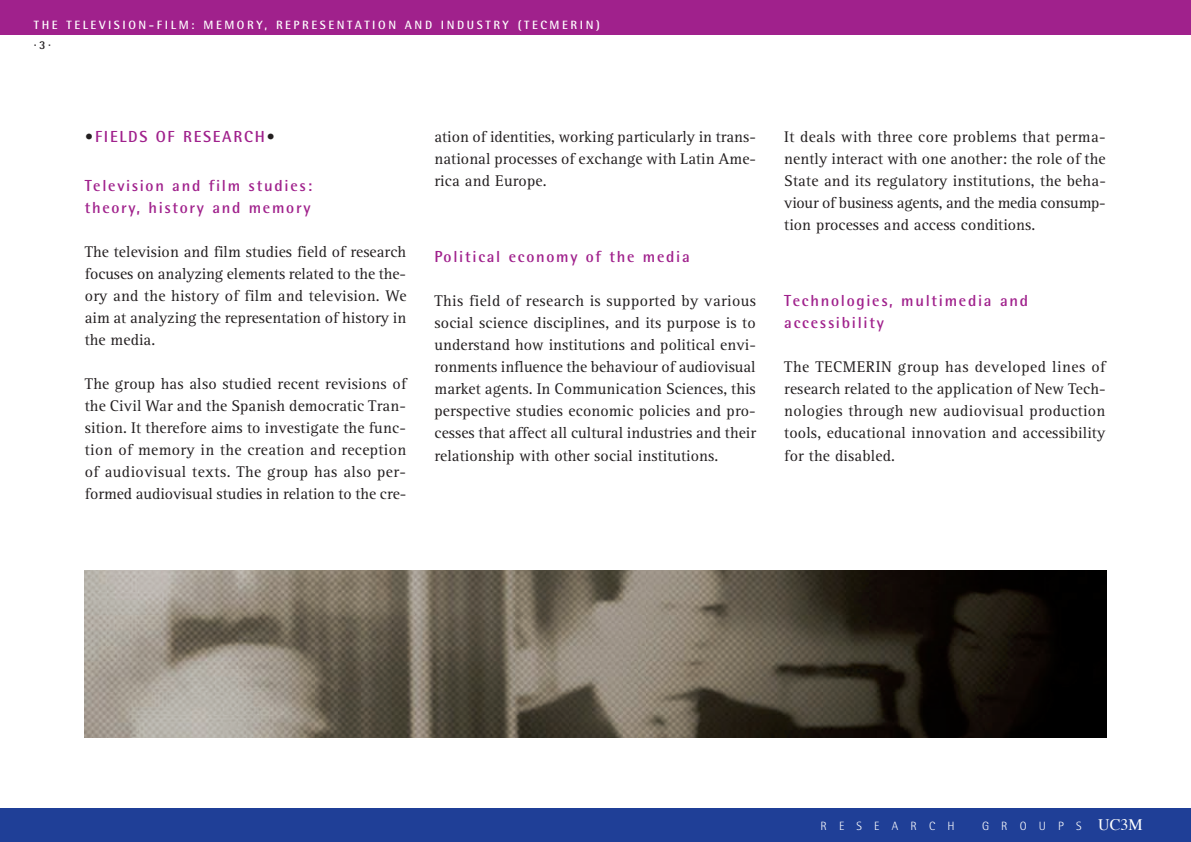
<style>
.page{position:relative;width:1191px;height:842px;background:#fff}
.page>*{position:absolute;margin:0;border:0;box-sizing:border-box;transform-origin:0 0}
.t1{font:16px/22px "Rotis Serif";letter-spacing:.005em;color:#231f20;text-align:justify}
.t2{font:700 16px/22px "Rotis Semi Sans";letter-spacing:.105em;color:#a0218c}
.t3{font:700 12px "Rotis Semi Sans";letter-spacing:.215em;color:#fff}
.t4{font:300 12px "Rotis Semi Sans";letter-spacing:1.01em;color:#fff}
.t5{font:700 12px "Rotis Semi Sans";color:#231f20}
.s1{color:#231f20}
.s2{font-family:"Times";font-weight:400;font-size:16px}
</style>
<div class="page">
<div style="left:0;top:1px;width:1190px;height:34px;background:#a0218c"></div>
<div style="left:0;top:809px;width:1190px;height:33px;background:#1f3f97"></div>
<img style="left:85px;top:570px;width:1021px;height:167px">
<p class="t3" style="left:34px;top:21px;width:567px">THE TELEVISION-FILM: MEMORY, REPRESENTATION AND INDUSTRY (TECMERIN)</p>
<p class="t5" style="left:34px;top:41px;width:19px">·3·</p>
<p class="t2" style="left:85px;top:128px;width:192px"><span class="s1">•</span>FIELDS OF RESEARCH<span class="s1">•</span></p>
<p class="t2" style="left:85px;top:177px;width:229px">Television and film studies: theory, history and memory</p>
<p class="t1" style="left:85px;top:242px;width:323px">The television and film studies field of research focuses on analyzing elements related to the the&shy;ory and the history of film and television. We aim at analyzing the representation of history in the media.</p>
<p class="t1" style="left:85px;top:374px;width:323px">The group has also studied recent revisions of the Civil War and the Spanish democratic Tran&shy;sition. It therefore aims to investigate the func&shy;tion of memory in the creation and reception of audiovisual texts. The group has also per&shy;formed audiovisual studies in relation to the cre-</p>
<p class="t1" style="left:434px;top:128px;width:323px">ation of identities, working particularly in trans&shy;national processes of exchange with Latin Ame&shy;rica and Europe.</p>
<p class="t2" style="left:434px;top:248px;width:257px">Political economy of the media</p>
<p class="t1" style="left:434px;top:292px;width:323px">This field of research is supported by various social science disciplines, and its purpose is to understand how institutions and political envi&shy;ronments influence the behaviour of audiovisual market agents. In Communication Sciences, this perspective studies economic policies and pro&shy;cesses that affect all cultural industries and their relationship with other social institutions.</p>
<p class="t1" style="left:784px;top:128px;width:323px">It deals with three core problems that perma&shy;nently interact with one another: the role of the State and its regulatory institutions, the beha&shy;viour of business agents, and the media consump&shy;tion processes and access conditions.</p>
<p class="t2" style="left:784px;top:292px;width:245px">Technologies, multimedia and accessibility</p>
<p class="t1" style="left:784px;top:358px;width:323px">The TECMERIN group has developed lines of research related to the application of New Tech&shy;nologies through new audiovisual production tools, educational innovation and accessibility for the disabled.</p>
<p class="t4" style="left:820px;top:822px;width:135px">RESEARCH</p>
<p class="t4" style="left:982px;top:822px;width:162px">GROUPS <span class="s2">UC3M</span></p>
</div>
